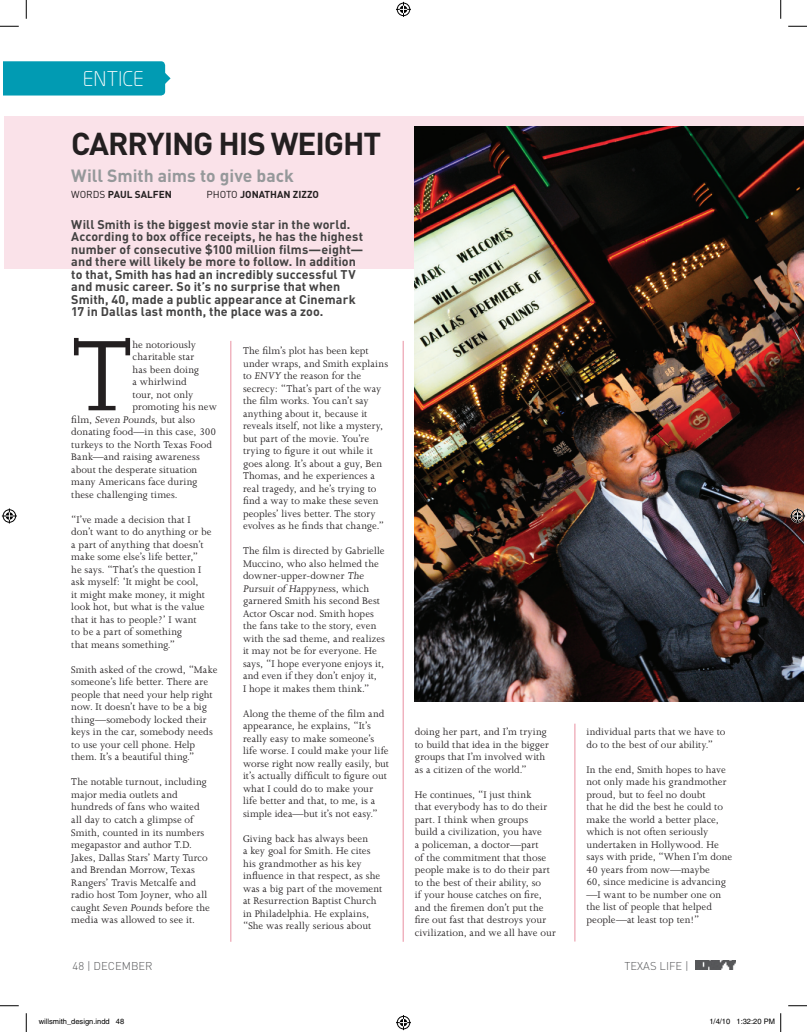
<style>
.page{position:relative;width:807px;height:1032px;background:#fff}
.page>*{position:absolute;margin:0;border:0;box-sizing:border-box;transform-origin:0 0}
.t1{font:115.38px "Joanna";color:#231f20}
.t2{font:700 31.25px "DIN";letter-spacing:-.035em;color:#231f20}
.t3{font:300 20px "Neo Sans";color:#fff}
.t4{font:700 17.5px "DIN";color:#95989a}
.t5{font:700 12.5px/12.5px "DIN";letter-spacing:.01em;color:#434242}
.t6{font:300 11.25px "DIN";color:#57585a}
.t7{font:11px/12.5px "Joanna";letter-spacing:.005em;color:#231f20}
.t8{font:700 10px "DIN";color:#231f20}
.t9{font:10px "DIN";letter-spacing:-.01em;color:#231f20}
.t10{font:7.5px "Helvetica";color:#000}
.s1{font-weight:400}
.s2{font-weight:700}
</style>
<div class="page">
<img style="left:695px;top:960px;width:40px;height:9px">
<div style="left:4px;top:116px;width:798px;height:153px;background:#fae2e9"></div>
<img style="left:414px;top:127px;width:388px;height:574px">
<svg style="left:4px;top:61px;width:166px;height:34px;background:#0c9fb6"></svg>
<div style="left:72px;top:70px;width:79px;height:20px;background:#019bb3"></div>
<hr style="left:230px;top:341px;width:1px;height:600px;background:#e990a1">
<hr style="left:402px;top:341px;width:1px;height:600px;background:#e990a1">
<hr style="left:574px;top:723px;width:1px;height:218px;background:#e990a1">
<svg style="left:0;top:25px;width:19px;height:2px"></svg>
<svg style="left:788px;top:25px;width:18px;height:2px"></svg>
<svg style="left:0;top:1005px;width:19px;height:1px"></svg>
<svg style="left:788px;top:1005px;width:18px;height:1px"></svg>
<svg style="left:25px;top:0;width:2px;height:19px"></svg>
<svg style="left:25px;top:1013px;width:2px;height:18px"></svg>
<svg style="left:780px;top:0;width:1px;height:19px"></svg>
<svg style="left:396px;top:2px;width:15px;height:15px"></svg>
<svg style="left:396px;top:1015px;width:15px;height:14px"></svg>
<svg style="left:2px;top:508px;width:15px;height:15px"></svg>
<svg style="left:789px;top:508px;width:15px;height:15px"></svg>
<svg style="left:780px;top:1013px;width:1px;height:18px"></svg>
<h3 class="t3" style="left:83px;top:70px;width:62px">ENTICE</h3>
<h2 class="t2" style="left:71px;top:124px;width:311px">Carrying His Weight</h2>
<h3 class="t4" style="left:71px;top:164px;width:224px">Will Smith aims to give back</h3>
<p class="t8" style="left:71px;top:188px;width:93px"><span class="s1">WORDS</span> PAUL SALFEN</p>
<p class="t9" style="left:206px;top:188px;width:53px">PHOTO <span class="s2">JONAT</span></p>
<p class="t8" style="left:270px;top:188px;width:50px">HAN ZIZZO</p>
<p class="t5" style="left:71px;top:217px;width:293px">Will Smith is the biggest movie star in the world.<br>According to box office receipts, he has the highest number of consecutive $100 million films—eight— and there will likely be more to follow. I n addition to that, Smith has had an incredibly successful TV and music career. So it’s no surprise that when Smith, 40, made a public appearance at Cinemark 17 in Dallas last month, the place was a zoo.</p>
<h1 class="t1" style="left:71px;top:314px;width:63px">T</h1>
<p class="t7" style="left:132px;top:338px;width:65px">he notoriously</p>
<p class="t7" style="left:132px;top:351px;width:63px">charitable star</p>
<p class="t7" style="left:132px;top:363px;width:68px">has been doing</p>
<p class="t7" style="left:132px;top:376px;width:56px">a whirlwind</p>
<p class="t7" style="left:132px;top:388px;width:62px">tour, not only</p>
<p class="t7" style="left:132px;top:401px;width:86px">promoting his new</p>
<p class="t7" style="left:71px;top:413px;width:125px">film, Seven Pounds, but also</p>
<p class="t7" style="left:71px;top:426px;width:146px">donating food—in this case, 300</p>
<p class="t7" style="left:71px;top:438px;width:142px">turkeys to the North Texas Food</p>
<p class="t7" style="left:71px;top:451px;width:130px">Bank—and raising awareness</p>
<p class="t7" style="left:71px;top:463px;width:127px">about the desperate situation</p>
<p class="t7" style="left:71px;top:476px;width:128px">many Americans face during</p>
<p class="t7" style="left:71px;top:488px;width:108px">these challenging times.</p>
<p class="t7" style="left:71px;top:513px;width:142px">“I’ve made a decision that I don’t want to do anything or be a part of anything that doesn’t make some else’s life better,”<br>he says. “That’s the question I ask myself: ‘It might be cool,<br>it might make money, it might look hot, but what is the value that it has to people?’ I want<br>to be a part of something<br>that means something.”</p>
<p class="t7" style="left:71px;top:663px;width:147px">Smith asked of the crowd, “Make someone’s life better. There are people that need your help right now. It doesn’t have to be a big thing—somebody locked their keys in the car, somebody needs to use your cell phone. Help them. It’s a beautiful thing.”</p>
<p class="t7" style="left:71px;top:775px;width:140px">The notable turnout, including major media outlets and hundreds of fans who waited all day to catch a glimpse of<br>Smith, counted in its numbers megapastor and author T.D.<br>Jakes, Dallas Stars’ Marty Turco and Brendan Morrow, Texas<br>Rangers’ Travis Metcalfe and radio host Tom Joyner, who all caught Seven Pounds before the media was allowed to see it.</p>
<p class="t7" style="left:243px;top:344px;width:146px">The film’s plot has been kept under wraps, and Smith explains to ENVY the reason for the secrecy: “That’s part of the way the film works. You can’t say anything about it, because it reveals itself, not like a mystery, but part of the movie. You’re trying to figure it out while it goes along. It’s about a guy, Ben<br>Thomas, and he experiences a real tragedy, and he’s trying to find a way to make these seven peoples’ lives better. The story evolves as he finds that change.”</p>
<p class="t7" style="left:243px;top:544px;width:143px">The film is directed by Gabrielle<br>Muccino, who also helmed the downer-upper-downer The<br>Pursuit of Happyness, which garnered Smith his second Best<br>Actor Oscar nod. Smith hopes the fans take to the story, even with the sad theme, and realizes it may not be for everyone. He says, “I hope everyone enjoys it, and even if they don’t enjoy it,<br>I hope it makes them think.”</p>
<p class="t7" style="left:243px;top:707px;width:147px">Along the theme of the film and appearance, he explains, “It’s really easy to make someone’s life worse. I could make your life worse right now really easily, but it’s actually difficult to figure out what I could do to make your life better and that, to me, is a simple idea—but it’s not easy.”</p>
<p class="t7" style="left:243px;top:832px;width:141px">Giving back has always been<br>a key goal for Smith. He cites his grandmother as his key influence in that respect, as she was a big part of the movement at Resurrection Baptist Church in Philadelphia. He explains, “She was really serious about</p>
<p class="t7" style="left:414px;top:725px;width:136px">doing her part, and I’m trying to build that idea in the bigger groups that I’m involved with as a citizen of the world.”</p>
<p class="t7" style="left:414px;top:788px;width:142px">He continues, “I just think<br>that everybody has to do their part. I think when groups<br>build a civilization, you have<br>a policeman, a doctor—part<br>of the commitment that those people make is to do their part to the best of their ability, so<br>if your house catches on fire, and the firemen don’t put the fire out fast that destroys your civilization, and we all have our</p>
<p class="t7" style="left:586px;top:725px;width:140px">individual parts that we have to do to the best of our ability.”</p>
<p class="t7" style="left:586px;top:763px;width:147px">In the end, Smith hopes to have not only made his grandmother proud, but to feel no doubt<br>that he did the best he could to make the world a better place, which is not often seriously undertaken in Hollywood. He says with pride, “When I’m done<br>40 years from now—maybe<br>60, since medicine is advancing —I want to be number one on the list of people that helped people—at least top ten!”</p>
<p class="t6" style="left:73px;top:958px;width:82px">48 | DECEMBER</p>
<p class="t6" style="left:624px;top:958px;width:66px">TEXAS LIFE |</p>
<p class="t10" style="left:39px;top:1017px;width:87px">willsmith_design.indd 48</p>
<p class="t10" style="left:709px;top:1017px;width:67px">1/4/10 1:32:20 PM</p>
</div>
